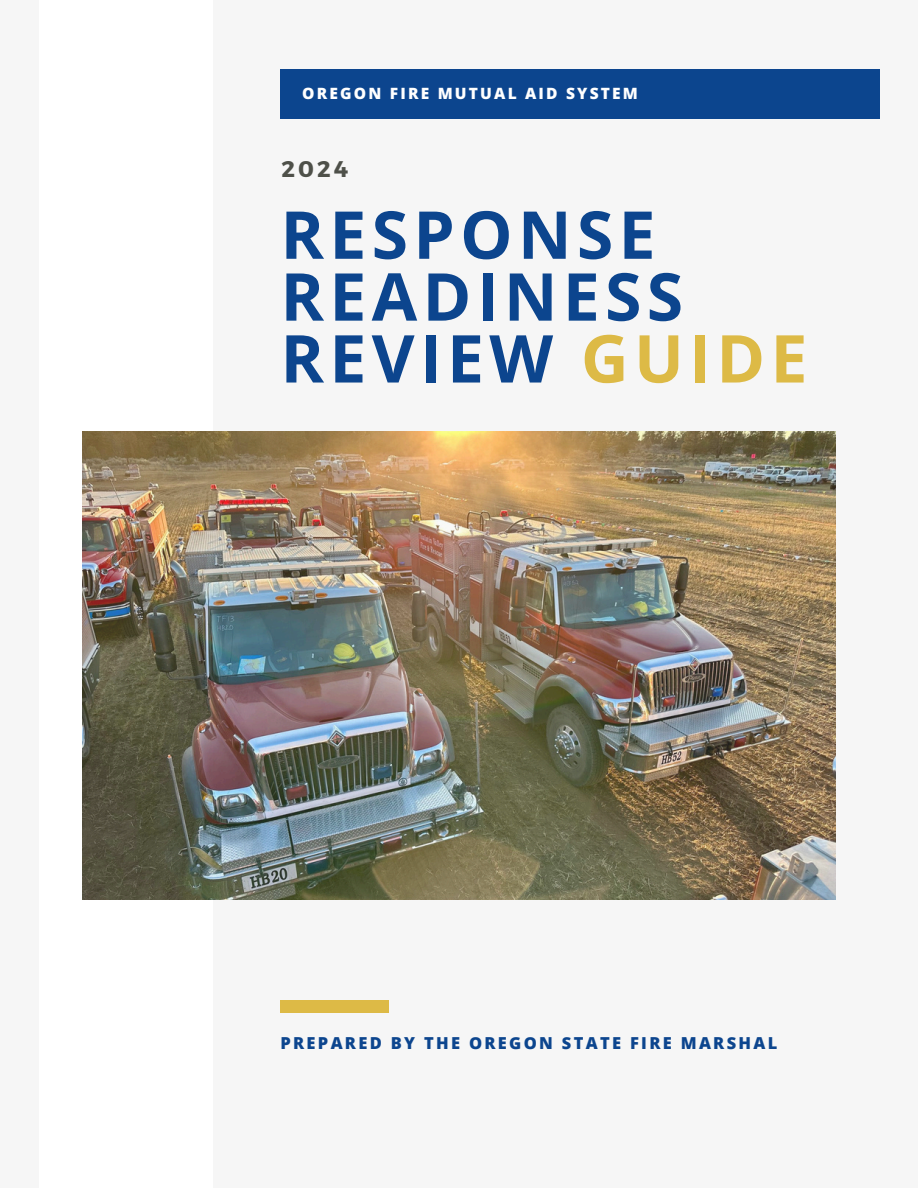
<style>
.page{position:relative;width:918px;height:1188px;background:#f6f6f6}
.page>*{position:absolute;margin:0;border:0;box-sizing:border-box;transform-origin:0 0}
.t1{font:700 66px/61.8px "Open Sans";letter-spacing:.08em;color:#0c458e}
.t2{font:700 22.65px "Montserrat";color:#4e5049}
.t3{font:800 16.5px "Open Sans";letter-spacing:.14em;color:#0c458e}
.t4{font:800 15.6px "Open Sans";letter-spacing:.14em;color:#fff}
.s1{color:#ddba46}
</style>
<div class="page">
<div style="left:39px;top:0;width:173px;height:1188px;background:#fff"></div>
<img style="left:83px;top:432px;width:752px;height:468px">
<div style="left:280px;top:1000px;width:108px;height:12px;background:#ddba46"></div>
<div style="left:281px;top:70px;width:599px;height:48px;background:#0c458e"></div>
<h2 class="t4" style="left:302px;top:82px;width:337px">OREGON FIRE MUTUAL AID SYSTEM</h2>
<p class="t2" style="left:281px;top:155px;width:68px">2024</p>
<p class="t1" style="left:281px;top:202px;width:528px">RESPONSE<br>READINESS<br>REVIEW <span class="s1">GUIDE</span></p>
<p class="t3" style="left:280px;top:1032px;width:498px">PREPARED BY THE OREGON STATE FIRE MARSHAL</p>
</div>
